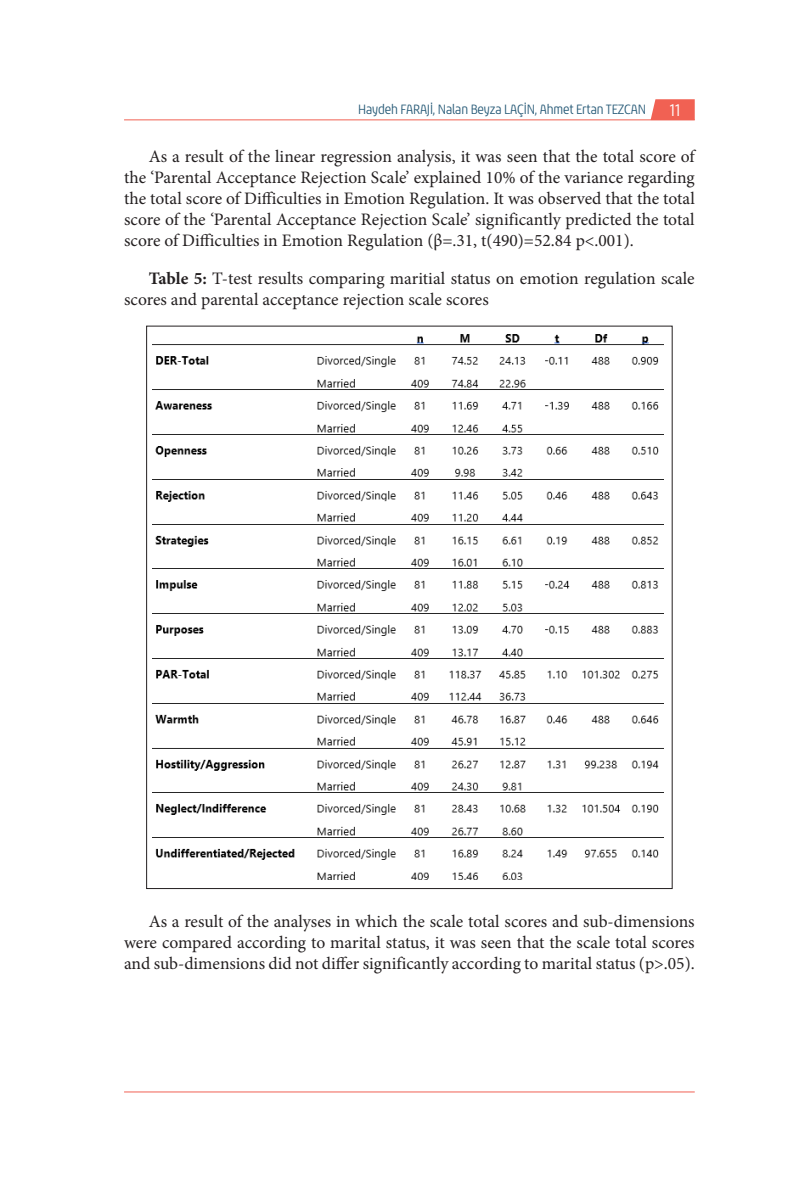
<style>
.page{position:relative;width:794px;height:1191px;background:#fff}
.page>*{position:absolute;margin:0;border:0;box-sizing:border-box;transform-origin:0 0}
.Anan_Metin{font:17.5px/21px "Minion Pro";color:#231f20;text-align:justify}
.t1{font:17.5px "Chypre Nor Boo";color:#fff}
.t2{font:14px "Chypre Con Boo";letter-spacing:-.01em;color:#275a77}
.s1{font-weight:700}
</style>
<div class="page">
<hr style="left:124px;top:1091px;width:570px;height:1px;background:#f16153">
<svg style="left:650px;top:99px;width:44px;height:21px"></svg>
<hr style="left:124px;top:120px;width:570px;height:1px;background:#f16153">
<img style="left:153px;top:334px;width:510px;height:546px">
<p class="t2" style="left:358px;top:101px;width:289px">Haydeh FARAJİ, Nalan Beyza LAÇİN, Ahmet Ertan TEZCAN</p>
<p class="t1" style="left:670px;top:100px;width:12px">11</p>
<p class="Anan_Metin" style="left:124px;top:146px;width:572px;text-indent:25px">As a result of the linear regression analysis, it was seen that the total score of the ‘Parental Acceptance Rejection Scale’ explained 10% of the variance regarding the total score of Difficulties in Emotion Regulation. It was observed that the total score of the ‘Parental Acceptance Rejection Scale’ significantly predicted the total score of Difficulties in Emotion Regulation (β=.31, t(490)=52.84 p&lt;.001).</p>
<p class="Anan_Metin" style="left:124px;top:268px;width:572px;text-indent:25px"><span class="s1">Table 5:</span> T-test results comparing maritial status on emotion regulation scale scores and parental acceptance rejection scale scores</p>
<p class="Anan_Metin" style="left:124px;top:910px;width:572px;text-indent:25px">As a result of the analyses in which the scale total scores and sub-dimensions were compared according to marital status, it was seen that the scale total scores and sub-dimensions did not differ significantly according to marital status (p&gt;.05).</p>
</div>
